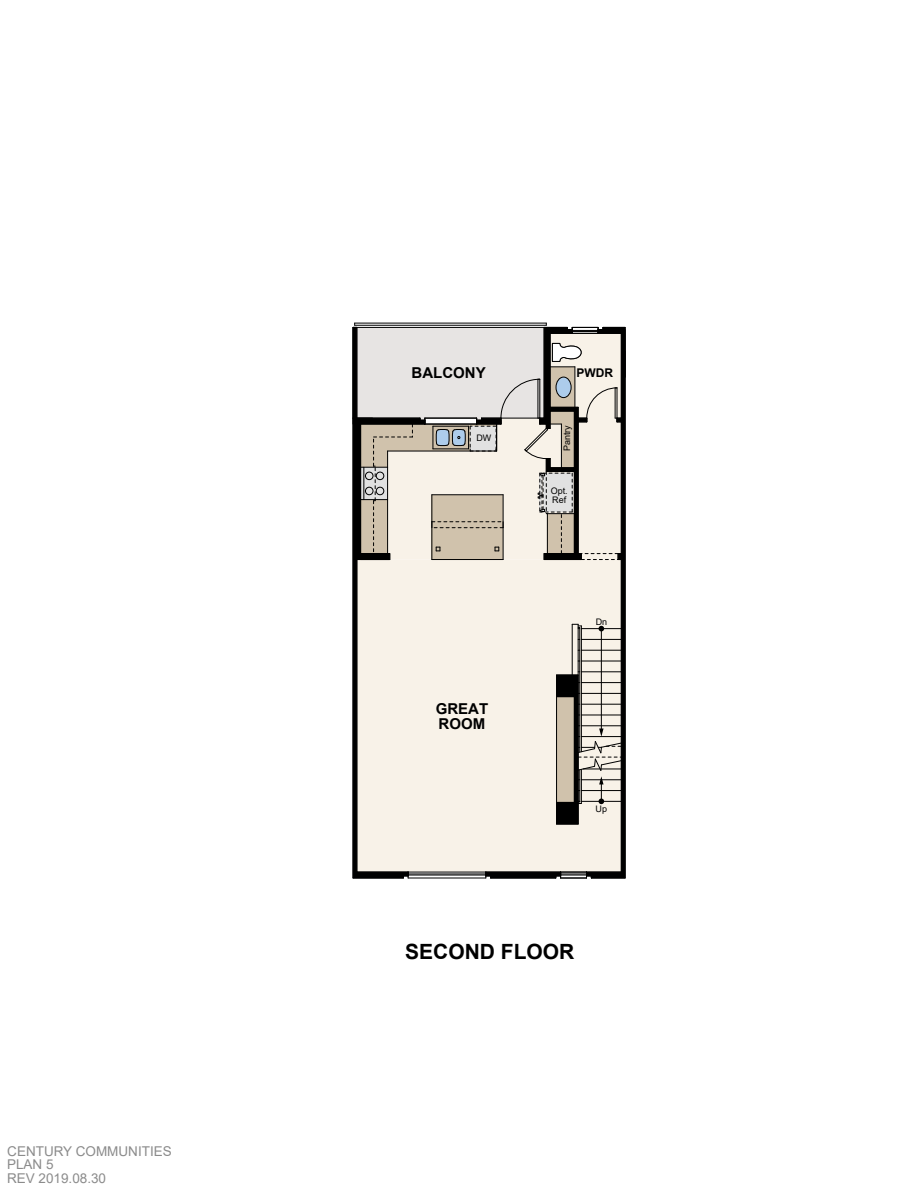
<style>
.page{position:relative;width:918px;height:1188px;background:#fff}
.page>*{position:absolute;margin:0;border:0;box-sizing:border-box;transform-origin:0 0}
.t1{font:700 21px "Arial";color:#000}
.t2{font:700 15px/15px "Arial";color:#000}
.t3{font:13.5px/13.5px "Arial";color:#8b8b8b}
.t4{font:700 12px "Arial";color:#000}
.t5{font:9px/9px "Arial";color:#000}
</style>
<div class="page">
<svg style="left:352px;top:323px;width:274px;height:556px;background:#d6d1c8"></svg>
<p class="t3" style="left:7px;top:1144px;width:166px">CENTURY COMMUNITIES<br>PLAN 5<br>REV 2019.08.30</p>
<p class="t2" style="left:412px;top:366px;width:76px">BALCONY</p>
<p class="t4" style="left:577px;top:364px;width:38px">PWDR</p>
<p class="t5" style="left:476px;top:433px;width:16px">DW</p>
<p class="t2" style="left:436px;top:701px;width:54px">GREAT<br>ROOM</p>
<p class="t5" style="left:562px;top:451px;width:28px;rotate:-90deg">Pantry</p>
<p class="t5" style="left:551px;top:487px;width:19px">Opt.<br>Ref</p>
<p class="t5" style="left:596px;top:617px;width:13px">Dn</p>
<p class="t5" style="left:596px;top:804px;width:13px">Up</p>
<h1 class="t1" style="left:405px;top:937px;width:171px">SECOND FLOOR</h1>
</div>
